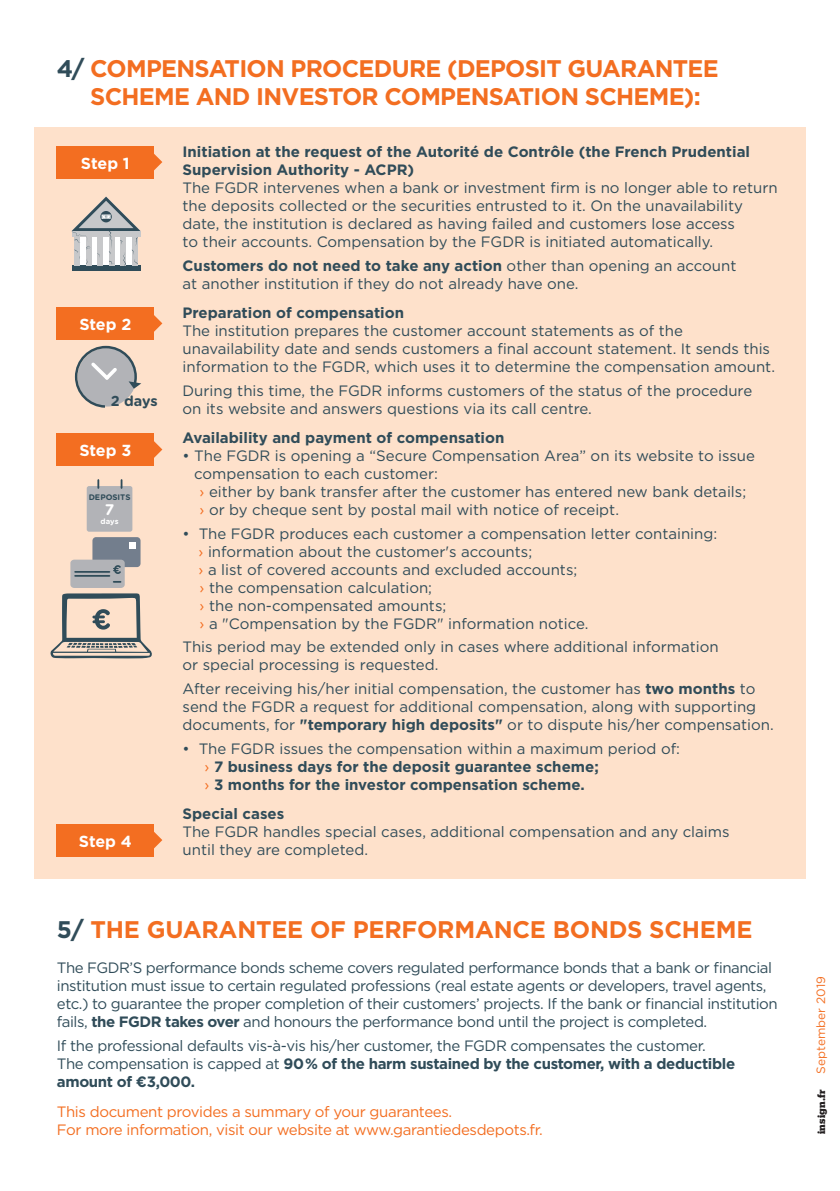
<style>
.page{position:relative;width:840px;height:1191px;background:#fff}
.page>*{position:absolute;margin:0;border:0;box-sizing:border-box;transform-origin:0 0}
.t1{font:700 24px/28.8px "Gotham HTF";letter-spacing:-.03em;color:#f36e21}
.t2{font:700 24px "Gotham HTF";letter-spacing:-.01em;color:#f36e21}
.t3{font:700 16px "Gotham HTF";letter-spacing:-.005em;color:#fff}
.t4{font:700 15.4px "Gotham Rounded";color:#fff}
.t5{font:15px/18px "Gotham HTF";color:#304c59}
.t6{font:15px/18px "Gotham HTF";letter-spacing:-.03em;color:#304c59}
.t7{font:700 15px/18px "Gotham HTF";color:#304c59}
.t8{font:15px/18.4px "Gotham HTF";letter-spacing:-.025em;color:#304c59}
.t9{font:15px/18px "Gotham HTF";letter-spacing:-.025em;color:#f36e21}
.t10{font:700 14.4px "Gotham Rounded";color:#304c59}
.t11{font:12px "Gotham HTF";color:#f36e21}
.t12{font:900 10px "Produkt Web";letter-spacing:.02em;color:#231f20}
.t13{font:700 8px "Gotham Rounded";color:#304c59}
.t14{font:700 7.6px "Gotham Rounded";color:#fff}
.s1{color:#304c59}
.s2{font-weight:700}
.s3{color:#f36e21}
.s4{font-weight:400}
.s5{font-weight:400;color:#f36e21}
.s6{font-family:"Gotham Rounded";font-weight:700}
</style>
<div class="page">
<div style="left:34px;top:128px;width:771px;height:750px;background:#fee1cb"></div>
<div style="left:57px;top:146px;width:97px;height:32px;background:#f36e21"></div>
<svg style="left:154px;top:154px;width:8px;height:16px"></svg>
<div style="left:57px;top:307px;width:97px;height:33px;background:#f36e21"></div>
<svg style="left:154px;top:315px;width:8px;height:17px"></svg>
<div style="left:57px;top:433px;width:97px;height:33px;background:#f36e21"></div>
<svg style="left:154px;top:441px;width:8px;height:17px"></svg>
<svg style="left:75px;top:346px;width:66px;height:62px"></svg>
<div style="left:72px;top:265px;width:68px;height:6px;background:#304c59"></div>
<svg style="left:72px;top:196px;width:68px;height:69px"></svg>
<div style="left:57px;top:823px;width:97px;height:33px;background:#f36e21"></div>
<svg style="left:154px;top:832px;width:8px;height:16px"></svg>
<svg style="left:87px;top:480px;width:45px;height:51px;background:#b8b6b7"></svg>
<div style="left:92px;top:537px;width:48px;height:30px;background:#737e8d;border-radius:4px"></div>
<svg style="left:129px;top:542px;width:6px;height:6px"></svg>
<div style="left:70px;top:559px;width:55px;height:29px;background:#b2b3b7;border-radius:4px"></div>
<hr style="left:75px;top:571px;width:34px;height:2px;background:#304c59">
<hr style="left:75px;top:575px;width:34px;height:2px;background:#304c59">
<svg style="left:114px;top:581px;width:6px;height:2px"></svg>
<svg style="left:113px;top:565px;width:8px;height:9px"></svg>
<svg style="left:50px;top:593px;width:102px;height:65px"></svg>
<h1 class="t1" style="left:90px;top:53px;width:629px;text-indent:-33px"><span class="s1">4/</span> COMPENSATION PROCEDURE (DEPOSIT GUARANTEE<br>SCHEME AND INVESTOR COMPENSATION SCHEME):</h1>
<p class="t3" style="left:81px;top:154px;width:50px">Step 1</p>
<p class="t3" style="left:79px;top:315px;width:53px">Step 2</p>
<p class="t10" style="left:111px;top:390px;width:48px">2 days</p>
<p class="t3" style="left:79px;top:441px;width:53px">Step 3</p>
<p class="t13" style="left:89px;top:491px;width:43px">DEPOSITS</p>
<p class="t4" style="left:105px;top:498px;width:11px">7</p>
<p class="t14" style="left:101px;top:516px;width:19px">days</p>
<p class="t3" style="left:79px;top:831px;width:54px">Step 4</p>
<p class="t7" style="left:182px;top:142px;width:568px">Initiation at the request of the Autorité de Contrôle (the French Prudential<br>Supervision Authority - ACPR)</p>
<p class="t5" style="left:182px;top:178px;width:596px">The FGDR intervenes when a bank or investment firm is no longer able to return the deposits collected or the securities entrusted to it. On the unavailability date, the institution is declared as having failed and customers lose access<br>to their accounts. Compensation by the FGDR is initiated automatically.</p>
<p class="t5" style="left:182px;top:256px;width:555px"><span class="s2">Customers do not need to take any action</span> other than opening an account at another institution if they do not already have one.</p>
<p class="t7" style="left:182px;top:303px;width:223px">Preparation of compensation</p>
<p class="t5" style="left:182px;top:321px;width:593px">The institution prepares the customer account statements as of the unavailability date and sends customers a final account statement. It sends this information to the FGDR, which uses it to determine the compensation amount.</p>
<p class="t5" style="left:182px;top:381px;width:571px">During this time, the FGDR informs customers of the status of the procedure on its website and answers questions via its call centre.</p>
<p class="t7" style="left:182px;top:428px;width:323px">Availability and payment of compensation</p>
<p class="t5" style="left:182px;top:446px;width:573px">• The FGDR is opening a “Secure Compensation Area” on its website to issue</p>
<p class="t5" style="left:194px;top:464px;width:245px">compensation to each customer:</p>
<p class="t5" style="left:199px;top:482px;width:548px"><span class="s3">›</span> either by bank transfer after the customer has entered new bank details;</p>
<p class="t5" style="left:199px;top:500px;width:420px"><span class="s3">›</span> or by cheque sent by postal mail with notice of receipt.</p>
<p class="t5" style="left:198px;top:524px;width:520px;text-indent:-16px">• The FGDR produces each customer a compensation letter containing: <span class="s3">›</span> information about the customer's accounts;<br><span class="s3">›</span> a list of covered accounts and excluded accounts;<br><span class="s3">›</span> the compensation calculation;<br><span class="s3">›</span> the non-compensated amounts;<br><span class="s3">›</span> a "Compensation by the FGDR" information notice.</p>
<p class="t5" style="left:182px;top:638px;width:537px">This period may be extended only in cases where additional information or special processing is requested.</p>
<p class="t5" style="left:182px;top:679px;width:592px">After receiving his/her initial compensation, the customer has <span class="s2">two months</span> to send the FGDR a request for additional compensation, along with supporting documents, for <span class="s2">"temporary high deposits"</span> or to dispute his/her compensation.</p>
<p class="t7" style="left:204px;top:739px;width:476px;text-indent:-22px"><span class="s4">• The FGDR issues the compensation within a maximum period of: </span><span class="s5">›</span> 7 business days for the deposit guarantee scheme;<br><span class="s5">›</span> 3 months for the investor compensation scheme.</p>
<p class="t7" style="left:182px;top:804px;width:103px">Special cases</p>
<p class="t5" style="left:182px;top:822px;width:548px">The FGDR handles special cases, additional compensation and any claims until they are completed.</p>
<h1 class="t2" style="left:57px;top:915px;width:696px"><span class="s1">5/</span> THE GUARANTEE OF PERFORMANCE BONDS SCHEME</h1>
<p class="t6" style="left:57px;top:958px;width:721px">The FGDR’S performance bonds scheme covers regulated performance bonds that a bank or financial institution must issue to certain regulated professions (real estate agents or developers, travel agents, etc.) to guarantee the proper completion of their customers’ projects. If the bank or financial institution fails, <span class="s2">the FGDR takes over</span> and honours the performance bond until the project is completed.</p>
<p class="t8" style="left:57px;top:1035px;width:679px">If the professional defaults vis-à-vis his/her customer, the FGDR compensates the customer.<br>The compensation is capped at <span class="s2">90% of the harm sustained by the customer, with a deductible amount of</span> <span class="s6">€</span><span class="s2">3,000.</span></p>
<p class="t9" style="left:57px;top:1102px;width:487px">This document provides a summary of your guarantees.<br>For more information, visit our website at www.garantiedesdepots.fr.</p>
<p class="t11" style="left:813px;top:1073px;width:99px;rotate:-90deg">September 2019</p>
<p class="t12" style="left:813px;top:1134px;width:47px;rotate:-90deg">insign.fr</p>
</div>
